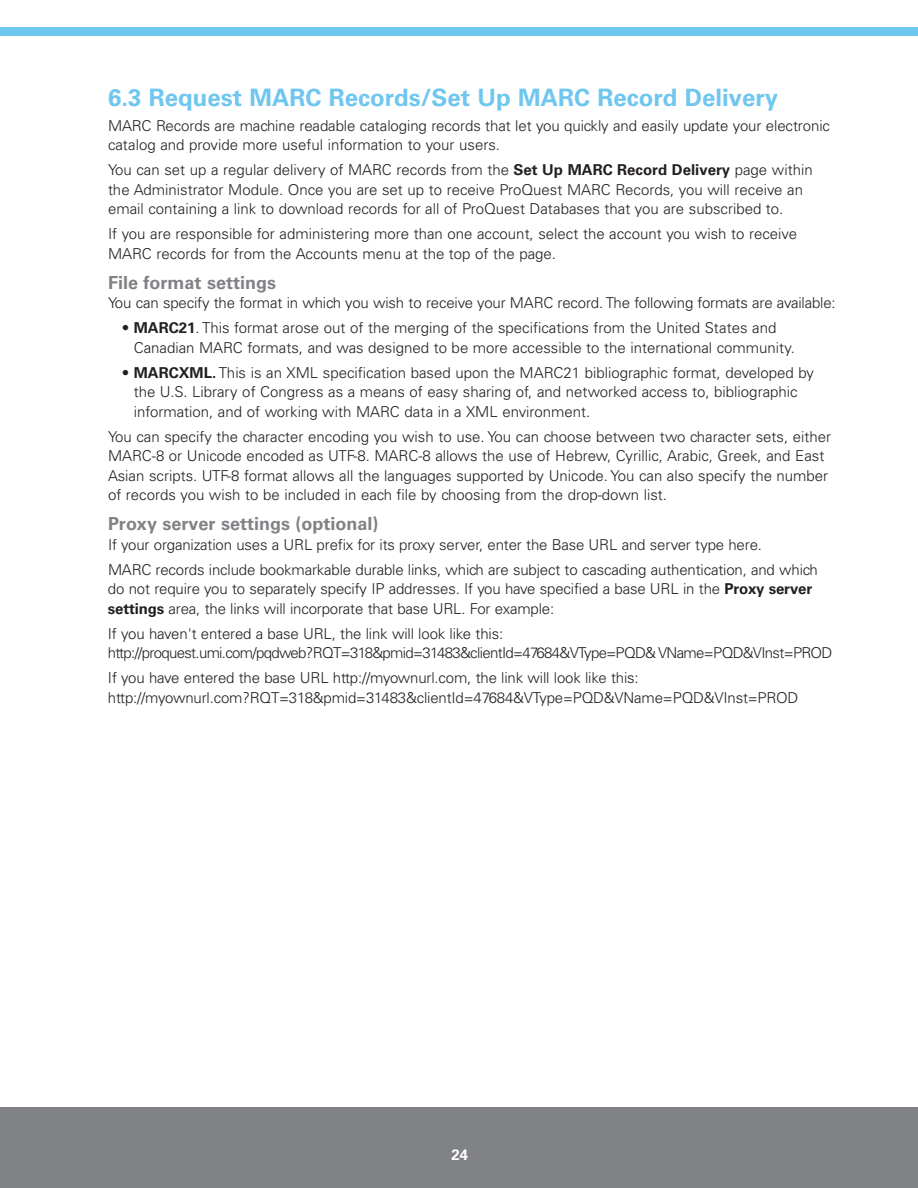
<style>
.page{position:relative;width:918px;height:1188px;background:#fff}
.page>*{position:absolute;margin:0;border:0;box-sizing:border-box;transform-origin:0 0}
.t1{font:700 24px "Univers";color:#6fc6ef}
.t2{font:700 18px "Univers";color:#808285}
.t3{font:300 15px/19.5px "Univers";color:#231f20}
.t4{font:300 15px/19.5px "Univers";letter-spacing:-.045em;color:#231f20}
.t5{font:700 15px "Univers";color:#fff}
.s1{font-weight:700}
</style>
<div class="page">
<div style="left:0;top:27px;width:918px;height:9px;background:#6fc6ef"></div>
<div style="left:0;top:1107px;width:918px;height:81px;background:#808285"></div>
<h1 class="t1" style="left:108px;top:89px;width:672px">6.3 Request MARC Records/Set Up MARC Record Delivery</h1>
<p class="t3" style="left:108px;top:117px;width:724px">MARC Records are machine readable cataloging records that let you quickly and easily update your electronic catalog and provide more useful information to your users.</p>
<p class="t3" style="left:108px;top:161px;width:706px">You can set up a regular delivery of MARC records from the <span class="s1">Set Up MARC Record Delivery</span> page within the Administrator Module. Once you are set up to receive ProQuest MARC Records, you will receive an email containing a link to download records for all of ProQuest Databases that you are subscribed to.</p>
<p class="t3" style="left:108px;top:225px;width:691px">If you are responsible for administering more than one account, select the account you wish to receive<br>MARC records for from the Accounts menu at the top of the page.</p>
<p class="t2" style="left:108px;top:276px;width:170px">File format settings</p>
<p class="t3" style="left:108px;top:295px;width:729px">You can specify the format in which you wish to receive your MARC record. The following formats are available:</p>
<p class="t3" style="left:134px;top:320px;width:663px;text-indent:-12px">• <span class="s1">MARC21</span>. This format arose out of the merging of the specifications from the United States and<br>Canadian MARC formats, and was designed to be more accessible to the international community.</p>
<p class="t3" style="left:134px;top:364px;width:682px;text-indent:-12px">• <span class="s1">MARCXML.</span> This is an XML specification based upon the MARC21 bibliographic format, developed by the U.S. Library of Congress as a means of easy sharing of, and networked access to, bibliographic information, and of working with MARC data in a XML environment.</p>
<p class="t3" style="left:108px;top:428px;width:725px">You can specify the character encoding you wish to use. You can choose between two character sets, either MARC-8 or Unicode encoded as UTF-8. MARC-8 allows the use of Hebrew, Cyrillic, Arabic, Greek, and East Asian scripts. UTF-8 format allows all the languages supported by Unicode. You can also specify the number of records you wish to be included in each file by choosing from the drop-down list.</p>
<p class="t2" style="left:108px;top:517px;width:272px">Proxy server settings (optional)</p>
<p class="t3" style="left:108px;top:533px;width:711px;line-height:24.9px">If your organization uses a URL prefix for its proxy server, enter the Base URL and server type here.<br>MARC records include bookmarkable durable links, which are subject to cascading authentication, and which</p>
<p class="t3" style="left:108px;top:581px;width:706px">do not require you to separately specify IP addresses. If you have specified a base URL in the <span class="s1">Proxy server settings</span> area, the links will incorporate that base URL. For example:</p>
<p class="t4" style="left:108px;top:625px;width:726px">If you haven't entered a base URL, the link will look like this: http://proquest.umi.com/pqdweb?RQT=318&amp;pmid=31483&amp;clientId=47684&amp;VType=PQD&amp; VName=PQD&amp;VInst=PROD</p>
<p class="t3" style="left:108px;top:669px;width:692px">If you have entered the base URL http://myownurl.com, the link will look like this: http://myownurl.com?RQT=318&amp;pmid=31483&amp;clientId=47684&amp;VType=PQD&amp;VName=PQD&amp;VInst=PROD</p>
<p class="t5" style="left:452px;top:1150px;width:18px">24</p>
</div>
